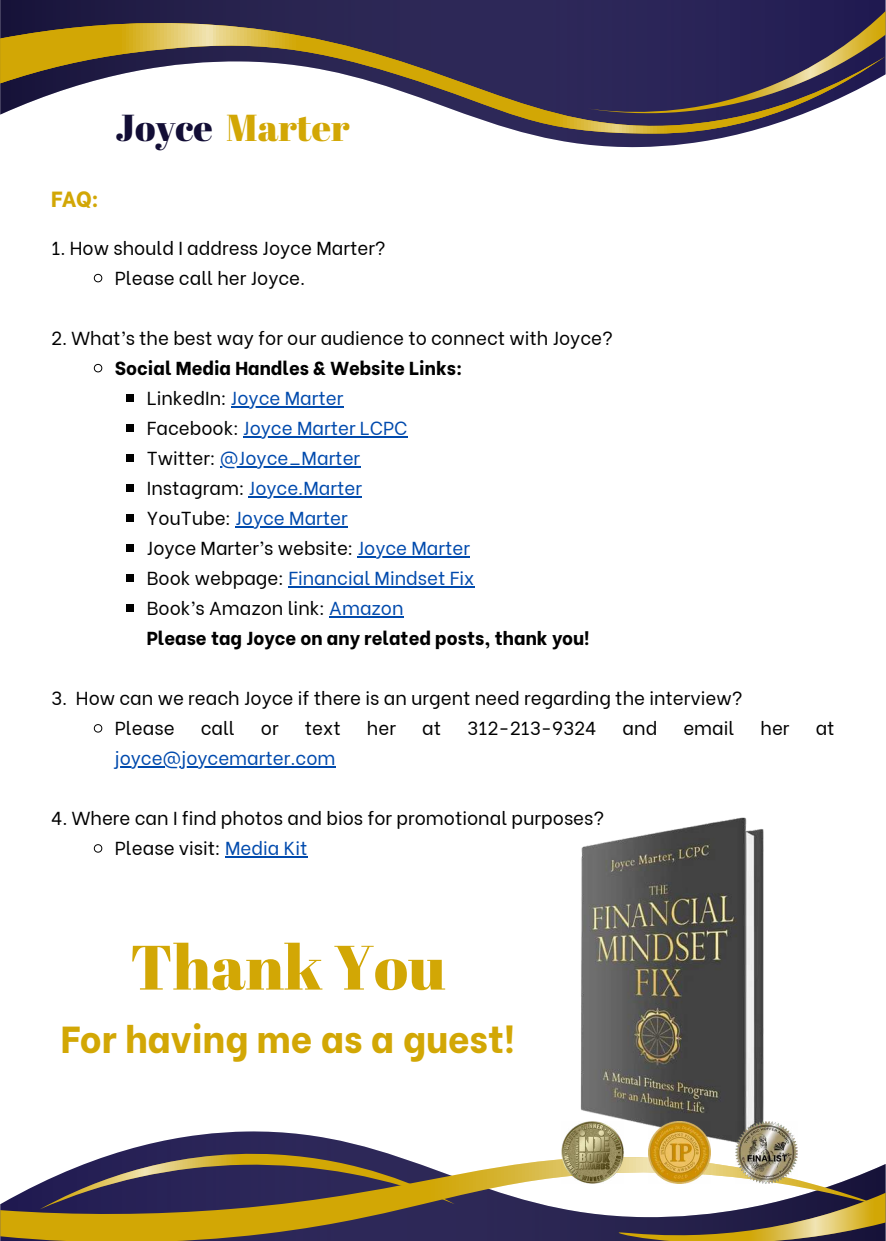
<style>
.page{position:relative;width:886px;height:1241px;background:#fff}
.page>*{position:absolute;margin:0;border:0;box-sizing:border-box;transform-origin:0 0}
.t1{font:62.5px "Abril Fatface";color:#d2a705}
.t2{font:800 37.5px "Be Vietnam";color:#d2a705}
.t3{font:37.5px "Abril Fatface";color:#d2a705}
.t4{font:800 21.88px "Be Vietnam";color:#d2a705}
.t5{font:18.75px/30px "Be Vietnam";color:#004aad}
.t6{font:18.75px/30px "Be Vietnam";color:#000}
.s1{color:#130e36}
.s2{font-weight:800;color:#000}
.s3{color:#000}
.s4{color:#004aad}
</style>
<div class="page">
<svg style="left:0;top:0;width:886px;height:148px"></svg>
<div style="left:587px;top:11px;width:299px;height:6px;background:#282256"></div>
<svg style="left:0;top:17px;width:886px;height:120px"></svg>
<svg style="left:137px;top:1131px;width:229px;height:16px;fill:#2c2759"></svg>
<svg style="left:130px;top:1147px;width:243px;height:2px"></svg>
<svg style="left:0;top:1149px;width:886px;height:91px"></svg>
<svg style="left:93px;top:273px;width:10px;height:10px"></svg>
<svg style="left:93px;top:363px;width:10px;height:10px"></svg>
<div style="left:126px;top:394px;width:8px;height:8px;background:#000"></div>
<hr style="left:231px;top:405px;width:112px;height:2px;background:#004aad">
<div style="left:126px;top:424px;width:8px;height:8px;background:#000"></div>
<hr style="left:243px;top:435px;width:165px;height:2px;background:#004aad">
<div style="left:126px;top:454px;width:8px;height:8px;background:#000"></div>
<hr style="left:220px;top:465px;width:140px;height:2px;background:#004aad">
<div style="left:126px;top:484px;width:8px;height:8px;background:#000"></div>
<hr style="left:249px;top:495px;width:113px;height:2px;background:#004aad">
<div style="left:126px;top:514px;width:8px;height:8px;background:#000"></div>
<hr style="left:235px;top:525px;width:113px;height:2px;background:#004aad">
<div style="left:126px;top:544px;width:8px;height:8px;background:#000"></div>
<hr style="left:358px;top:555px;width:112px;height:2px;background:#004aad">
<div style="left:126px;top:574px;width:8px;height:8px;background:#000"></div>
<hr style="left:288px;top:585px;width:186px;height:2px;background:#004aad">
<div style="left:126px;top:604px;width:8px;height:8px;background:#000"></div>
<hr style="left:329px;top:615px;width:75px;height:2px;background:#004aad">
<svg style="left:93px;top:724px;width:10px;height:9px"></svg>
<hr style="left:115px;top:765px;width:220px;height:2px;background:#004aad">
<svg style="left:93px;top:844px;width:10px;height:9px"></svg>
<hr style="left:225px;top:855px;width:82px;height:2px;background:#004aad">
<img style="left:507px;top:817px;width:328px;height:335px">
<img style="left:561px;top:1121px;width:62px;height:62px">
<img style="left:649px;top:1121px;width:61px;height:62px">
<img style="left:736px;top:1121px;width:61px;height:62px">
<h2 class="t3" style="left:116px;top:101px;width:236px"><span class="s1">Joyce</span> Marter</h2>
<p class="t4" style="left:51px;top:181px;width:49px">FAQ:</p>
<p class="t6" style="left:115px;top:231px;width:272px;text-indent:-64px">1. How should I address Joyce Marter?<br>Please call her Joyce.</p>
<p class="t6" style="left:51px;top:321px;width:563px">2. What’s the best way for our audience to connect with Joyce?</p>
<p class="t5" style="left:147px;top:351px;width:444px;text-indent:-32px"><span class="s2">Social Media Handles &amp; Website Links:<br></span><span class="s3">LinkedIn:</span> Joyce Marter<br><span class="s3">Facebook:</span> Joyce Marter LCPC<br><span class="s3">Twitter:</span> @Joyce_Marter<br><span class="s3">Instagram:</span> Joyce.Marter<br><span class="s3">YouTube:</span> Joyce Marter<br><span class="s3">Joyce Marter’s website:</span> Joyce Marter<br><span class="s3">Book webpage:</span> Financial Mindset Fix<br><span class="s3">Book’s Amazon link:</span> Amazon<br><span class="s2">Please tag Joyce on any related posts, thank you!</span></p>
<p class="t6" style="left:115px;top:681px;width:629px;text-indent:-64px">3. How can we reach Joyce if there is an urgent need regarding the interview?<br>Please</p>
<p class="t6" style="left:201px;top:711px;width:36px">call</p>
<p class="t6" style="left:261px;top:711px;width:19px">or</p>
<p class="t6" style="left:305px;top:711px;width:38px">text</p>
<p class="t6" style="left:367px;top:711px;width:31px">her</p>
<p class="t6" style="left:422px;top:711px;width:20px">at</p>
<p class="t6" style="left:467px;top:711px;width:131px">312-213-9324</p>
<p class="t6" style="left:623px;top:711px;width:36px">and</p>
<p class="t6" style="left:683px;top:711px;width:53px">email</p>
<p class="t6" style="left:761px;top:711px;width:31px">her</p>
<p class="t6" style="left:816px;top:711px;width:20px">at</p>
<p class="t5" style="left:115px;top:741px;width:222px">joyce@joycemarter.com</p>
<p class="t6" style="left:115px;top:801px;width:491px;text-indent:-64px">4. Where can I find photos and bios for promotional purposes?<br>Please visit: <span class="s4">Media Kit</span></p>
<h1 class="t1" style="left:130px;top:923px;width:317px">Thank You</h1>
<h2 class="t2" style="left:61px;top:1007px;width:456px">For having me as a guest!</h2>
</div>
